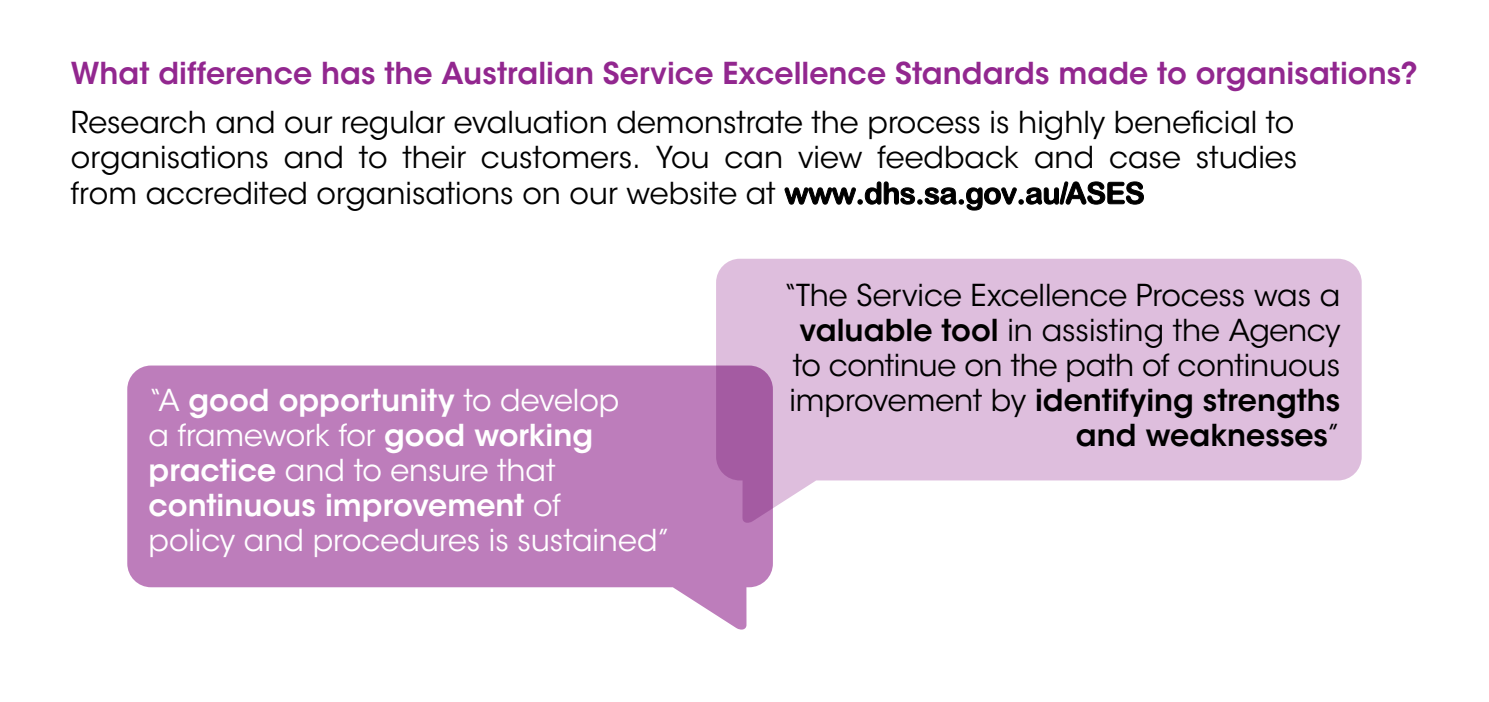
<style>
.page{position:relative;width:1489px;height:702px;background:#fff}
.page>*{position:absolute;margin:0;border:0;box-sizing:border-box;transform-origin:0 0}
.t1{font:30px/35px "ITC Avant Garde Std";color:#000;text-align:justify}
.t2{font:30px/35px "ITC Avant Garde Std";color:#fff}
.t3{font:600 30px "ITC Avant Garde Std";color:#92278f}
.s1{font-family:"Arial Rounded MT Bold"}
.s2{font-weight:600}
</style>
<div class="page">
<svg style="left:716px;top:259px;width:645px;height:265px;fill:#debedd"></svg>
<svg style="left:127px;top:365px;width:645px;height:265px;fill:#bd7dbb"></svg>
<p class="t3" style="left:71px;top:54px;width:1348px">What difference has the Australian Service Excellence Standards made to organisations?</p>
<p class="t1" style="left:71px;top:105px;width:1227px">Research and our regular evaluation demonstrate the process is highly beneficial to organisations and to their customers. You can view feedback and case studies from accredited organisations on our website at <span class="s1">www.dhs.sa.gov.au/ASES</span></p>
<p class="t2" style="left:148px;top:383px;width:523px">“A <span class="s2">good opportunity</span> to develop<br>a framework for <span class="s2">good working practice</span> and to ensure that <span class="s2">continuous improvement</span> of<br>policy and procedures is sustained”</p>
<p class="t1" style="left:783px;top:278px;width:558px;text-align:right">“The Service Excellence Process was a <span class="s2">valuable tool</span> in assisting the Agency to continue on the path of continuous improvement by <span class="s2">identifying strengths and weaknesses</span>”</p>
</div>
